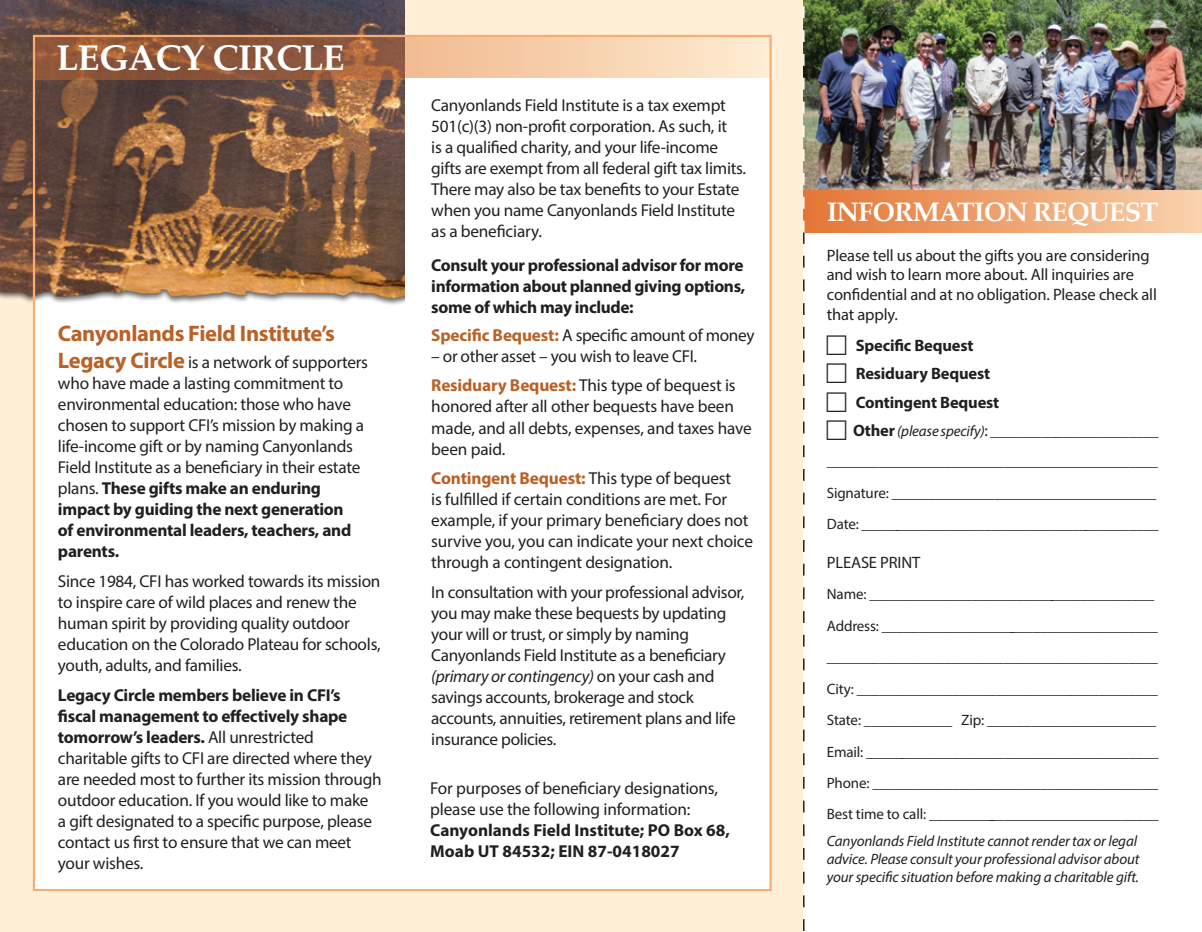
<style>
.page{position:relative;width:1202px;height:932px;background:#fff}
.page>*{position:absolute;margin:0;border:0;box-sizing:border-box;transform-origin:0 0}
.ArticleHeading{font:700 36px "Palatino";letter-spacing:-.02em;color:#fff}
.ArticleHeading-2{font:700 27px "Palatino";letter-spacing:-.03em;color:#fff}
.Body{font:700 22.5px "Myriad Pro";letter-spacing:-.015em;color:#b96126}
.Body-2{font:17.25px/21px "Myriad Pro";letter-spacing:-.015em;color:#231f20}
.Subheading{font:700 17.25px/21px "Myriad Pro";letter-spacing:-.02em;color:#231f20;text-align:justify}
.Body-3{font:16.5px/19.5px "Myriad Pro";letter-spacing:-.01em;color:#231f20}
.Body-4{font:700 16.5px "Myriad Pro";letter-spacing:-.01em;color:#231f20}
.Body-5{font:15px/30px "Myriad Pro";letter-spacing:-.01em;color:#231f20;text-align:right}
.Body-6{font:italic 15px/18px "Myriad Pro";letter-spacing:-.01em;color:#231f20}
.s1{font-weight:700;font-size:22.5px;color:#b96126}
.s2{font-weight:700}
.s3{font-weight:700;color:#b96126}
.s4{font-style:italic}
.s5{font-weight:700;font-size:16.5px}
.s6{font-size:16.5px}
</style>
<div class="page">
<img style="left:804px;top:0;width:398px;height:191px">
<div style="left:803px;top:191px;width:399px;height:41px;background:linear-gradient(to right,#e37534,#f9d1ac)"></div>
<svg style="left:803px;top:0;width:1px;height:930px"></svg>
<div style="left:1px;top:0;width:802px;height:932px;background:#feefd6"></div>
<div style="left:33px;top:78px;width:736px;height:813px;background:#fff"></div>
<div style="left:404px;top:37px;width:365px;height:41px;background:linear-gradient(to right,#f2ba8f,#feedd2)"></div>
<img style="left:0;top:0;width:404px;height:354px">
<svg style="left:36px;top:38px;width:368px;height:42px;background:#93593b"></svg>
<p class="ArticleHeading" style="left:56px;top:27px;width:290px">LEGACY CIRCLE</p>
<p class="Body" style="left:58px;top:318px;width:278px">Canyonlands Field Institute’s</p>
<p class="Body-2" style="left:58px;top:351px;width:312px"><span class="s1">Legacy Circle</span> is a network of supporters who have made a lasting commitment to environmental education: those who have chosen to support CFI’s mission by making a life-income gift or by naming Canyonlands Field Institute as a beneficiary in their estate plans. <span class="s2">These gifts make an enduring impact by guiding the next generation<br>of environmental leaders, teachers, and parents.</span></p>
<p class="Body-2" style="left:58px;top:570px;width:324px">Since 1984, CFI has worked towards its mission to inspire care of wild places and renew the human spirit by providing quality outdoor education on the Colorado Plateau for schools, youth, adults, and families.</p>
<p class="Body-2" style="left:58px;top:684px;width:325px"><span class="s2">Legacy Circle members believe in CFI’s fiscal management to effectively shape tomorrow’s leaders.</span> All unrestricted charitable gifts to CFI are directed where they are needed most to further its mission through outdoor education. If you would like to make<br>a gift designated to a specific purpose, please contact us first to ensure that we can meet your wishes.</p>
<p class="Body-2" style="left:431px;top:94px;width:316px">Canyonlands Field Institute is a tax exempt 501(c)(3) non-profit corporation. As such, it<br>is a qualified charity, and your life-income gifts are exempt from all federal gift tax limits.<br>There may also be tax benefits to your Estate when you name Canyonlands Field Institute as a beneficiary.</p>
<p class="Subheading" style="left:431px;top:254px;width:315px">Consult your professional advisor for more information about planned giving options, some of which may include:</p>
<p class="Body-2" style="left:431px;top:324px;width:325px"><span class="s3">Specific Bequest:</span> A specific amount of money</p>
<p class="Body-2" style="left:431px;top:345px;width:267px">– or other asset – you wish to leave CFI.</p>
<p class="Body-2" style="left:431px;top:375px;width:322px"><span class="s3">Residuary Bequest:</span> This type of bequest is honored after all other bequests have been made, and all debts, expenses, and taxes have been paid.</p>
<p class="Body-2" style="left:431px;top:468px;width:323px"><span class="s3">Contingent Bequest:</span> This type of bequest<br>is fulfilled if certain conditions are met. For example, if your primary beneficiary does not survive you, you can indicate your next choice through a contingent designation.</p>
<p class="Body-2" style="left:431px;top:582px;width:315px">In consultation with your professional advisor, you may make these bequests by updating your will or trust, or simply by naming Canyonlands Field Institute as a beneficiary <span class="s4">(primary or contingency)</span> on your cash and savings accounts, brokerage and stock accounts, annuities, retirement plans and life insurance policies.</p>
<p class="Body-2" style="left:430px;top:777px;width:301px">For purposes of beneficiary designations, please use the following information:<br><span class="s2">Canyonlands Field Institute; PO Box 68, Moab UT 84532; EIN 87-0418027</span></p>
<p class="ArticleHeading-2" style="left:827px;top:189px;width:333px">INFORMATION REQUEST</p>
<p class="Body-3" style="left:827px;top:245px;width:331px">Please tell us about the gifts you are considering and wish to learn more about. All inquiries are confidential and at no obligation. Please check all that apply.</p>
<p class="Body-4" style="left:855px;top:334px;width:119px">Specific Bequest</p>
<p class="Body-4" style="left:855px;top:363px;width:136px">Residuary Bequest</p>
<p class="Body-4" style="left:855px;top:391px;width:145px">Contingent Bequest</p>
<p class="Body-5" style="left:827px;top:416px;width:333px"><span class="s5">Other</span> <span class="s4">(please specify)</span><span class="s6">:</span> _______________________ _____________________________________________</p>
<p class="Body-5" style="left:827px;top:477px;width:331px">Signature: ____________________________________</p>
<p class="Body-5" style="left:827px;top:509px;width:333px">Date: _________________________________________</p>
<p class="Body-3" style="left:827px;top:552px;width:95px">PLEASE PRINT</p>
<p class="Body-5" style="left:827px;top:579px;width:329px">Name: _______________________________________</p>
<p class="Body-5" style="left:827px;top:610px;width:333px">Address: ______________________________________</p>
<p class="Body-5" style="left:827px;top:642px;width:332px">_____________________________________________</p>
<p class="Body-5" style="left:827px;top:673px;width:332px">City: _________________________________________</p>
<p class="Body-5" style="left:827px;top:704px;width:331px">State: ____________ Zip: _______________________</p>
<p class="Body-5" style="left:827px;top:736px;width:333px">Email: ________________________________________</p>
<p class="Body-5" style="left:827px;top:767px;width:333px">Phone: _______________________________________</p>
<p class="Body-5" style="left:827px;top:799px;width:333px">Best time to call: ________________________________</p>
<p class="Body-6" style="left:827px;top:832px;width:314px">Canyonlands Field Institute cannot render tax or legal advice. Please consult your professional advisor about your specific situation before making a charitable gift.</p>
</div>
